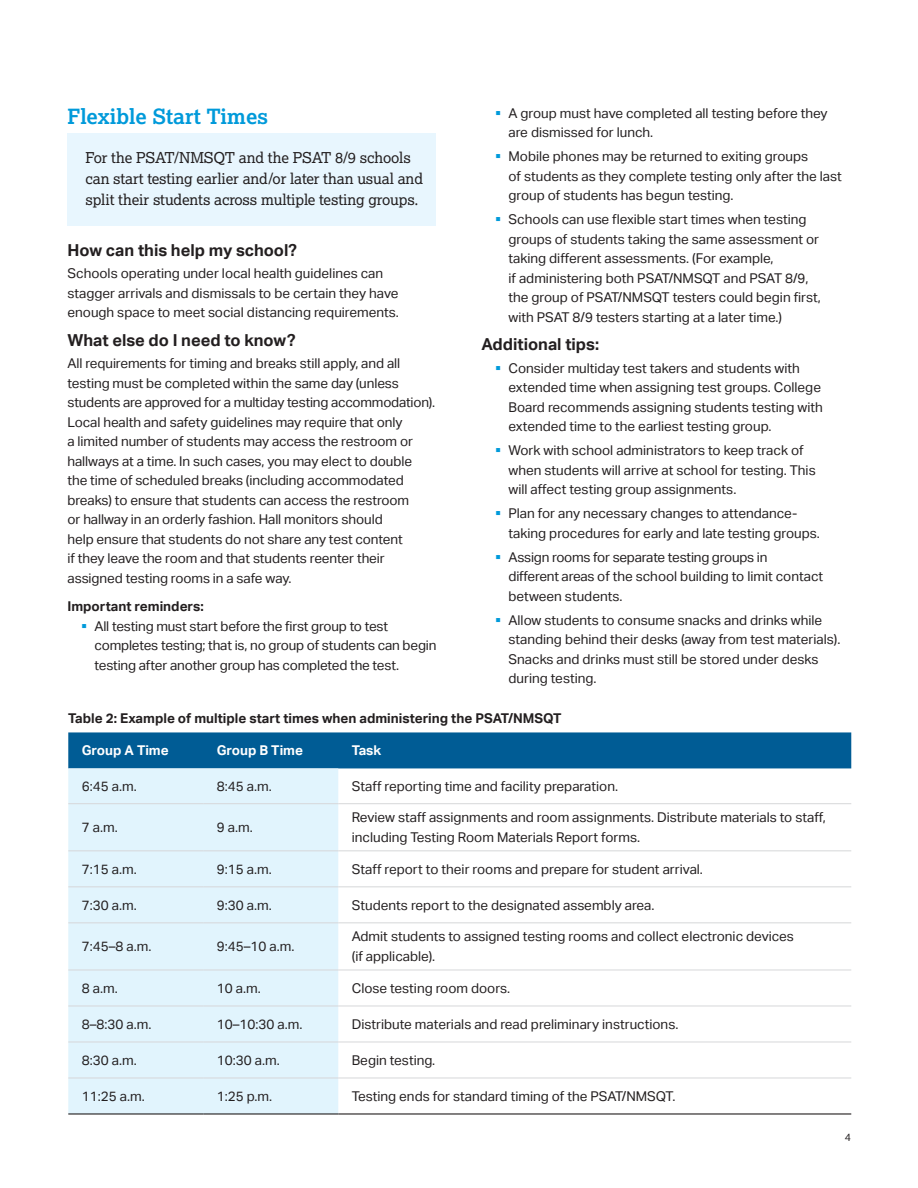
<style>
.page{position:relative;width:918px;height:1188px;background:#fff}
.page>*{position:absolute;margin:0;border:0;box-sizing:border-box;transform-origin:0 0}
.t1{font:700 21px "Lexia";color:#009ada}
.t2{font:700 16.5px "Aktiv Grotesk";color:#231f20}
.Intro_with_Backgroun{font:15px/21px "Lexia";letter-spacing:-.01em;color:#231f20}
.Text______9_13__Akt{font:13.5px/19.5px "Aktiv Grotesk";color:#231f20}
.Text______9_13__Akt-2{font:700 13.5px "Aktiv Grotesk";color:#231f20}
.Table_Body_Copy{font:13.5px "Aktiv Grotesk";color:#231f20}
.Head_4{font:700 13.5px "Aktiv Grotesk";color:#fff}
.Source___Caption{font:10.5px "Aktiv Grotesk";color:#231f20}
.s1{color:#009ada}
</style>
<div class="page">
<div style="left:68px;top:134px;width:368px;height:92px;background:#e8f6fe"></div>
<div style="left:68px;top:732px;width:783px;height:36px;background:#005c95"></div>
<div style="left:68px;top:768px;width:270px;height:345px;background:#e1f4fd"></div>
<hr style="left:338px;top:803px;width:513px;height:1px;background:#d6d7d9">
<hr style="left:338px;top:850px;width:513px;height:1px;background:#d6d7d9">
<hr style="left:338px;top:886px;width:513px;height:1px;background:#d6d7d9">
<hr style="left:338px;top:922px;width:513px;height:1px;background:#d6d7d9">
<hr style="left:338px;top:970px;width:513px;height:1px;background:#d6d7d9">
<hr style="left:338px;top:1006px;width:513px;height:1px;background:#d6d7d9">
<hr style="left:338px;top:1042px;width:513px;height:1px;background:#d6d7d9">
<hr style="left:338px;top:1078px;width:513px;height:1px;background:#d6d7d9">
<hr style="left:68px;top:1113px;width:135px;height:2px;background:#231f20">
<hr style="left:203px;top:1113px;width:135px;height:2px;background:#231f20">
<hr style="left:338px;top:1113px;width:513px;height:2px;background:#231f20">
<hr style="left:68px;top:803px;width:135px;height:1px;background:#d6d7d9">
<hr style="left:203px;top:803px;width:135px;height:1px;background:#d6d7d9">
<hr style="left:68px;top:850px;width:135px;height:1px;background:#d6d7d9">
<hr style="left:203px;top:850px;width:135px;height:1px;background:#d6d7d9">
<hr style="left:68px;top:886px;width:135px;height:1px;background:#d6d7d9">
<hr style="left:203px;top:886px;width:135px;height:1px;background:#d6d7d9">
<hr style="left:68px;top:922px;width:135px;height:1px;background:#d6d7d9">
<hr style="left:203px;top:922px;width:135px;height:1px;background:#d6d7d9">
<hr style="left:68px;top:970px;width:135px;height:1px;background:#d6d7d9">
<hr style="left:203px;top:970px;width:135px;height:1px;background:#d6d7d9">
<hr style="left:68px;top:1006px;width:135px;height:1px;background:#d6d7d9">
<hr style="left:203px;top:1006px;width:135px;height:1px;background:#d6d7d9">
<hr style="left:68px;top:1042px;width:135px;height:1px;background:#d6d7d9">
<hr style="left:203px;top:1042px;width:135px;height:1px;background:#d6d7d9">
<hr style="left:68px;top:1078px;width:135px;height:1px;background:#d6d7d9">
<hr style="left:203px;top:1078px;width:135px;height:1px;background:#d6d7d9">
<h2 class="t1" style="left:68px;top:103px;width:202px">Flexible Start Times</h2>
<p class="Intro_with_Backgroun" style="left:86px;top:147px;width:339px">For the PSAT/NMSQT and the PSAT 8/9 schools can start testing earlier and/or later than usual and split their students across multiple testing groups.</p>
<h3 class="t2" style="left:68px;top:241px;width:231px">How can this help my school?</h3>
<p class="Text______9_13__Akt" style="left:68px;top:264px;width:333px">Schools operating under local health guidelines can stagger arrivals and dismissals to be certain they have enough space to meet social distancing requirements.</p>
<h3 class="t2" style="left:68px;top:331px;width:230px">What else do I need to know?</h3>
<p class="Text______9_13__Akt" style="left:68px;top:354px;width:369px">All requirements for timing and breaks still apply, and all testing must be completed within the same day (unless students are approved for a multiday testing accommodation).<br>Local health and safety guidelines may require that only<br>a limited number of students may access the restroom or hallways at a time. In such cases, you may elect to double the time of scheduled breaks (including accommodated breaks) to ensure that students can access the restroom<br>or hallway in an orderly fashion. Hall monitors should<br>help ensure that students do not share any test content<br>if they leave the room and that students reenter their assigned testing rooms in a safe way.</p>
<h4 class="Text______9_13__Akt-2" style="left:68px;top:599px;width:138px">Important reminders:</h4>
<p class="Text______9_13__Akt" style="left:94px;top:617px;width:344px;text-indent:-14px"><span class="s1">▪</span> All testing must start before the first group to test completes testing; that is, no group of students can begin testing after another group has completed the test.</p>
<p class="Text______9_13__Akt" style="left:509px;top:103px;width:321px;text-indent:-14px"><span class="s1">▪</span> A group must have completed all testing before they are dismissed for lunch.</p>
<p class="Text______9_13__Akt" style="left:509px;top:147px;width:335px;text-indent:-14px"><span class="s1">▪</span> Mobile phones may be returned to exiting groups<br>of students as they complete testing only after the last group of students has begun testing.</p>
<p class="Text______9_13__Akt" style="left:509px;top:210px;width:314px;text-indent:-14px"><span class="s1">▪</span> Schools can use flexible start times when testing groups of students taking the same assessment or taking different assessments. (For example,<br>if administering both PSAT/NMSQT and PSAT 8/9, the group of PSAT/NMSQT testers could begin first, with PSAT 8/9 testers starting at a later time.)</p>
<h3 class="t2" style="left:482px;top:335px;width:119px">Additional tips:</h3>
<p class="Text______9_13__Akt" style="left:509px;top:358px;width:316px;text-indent:-14px"><span class="s1">▪</span> Consider multiday test takers and students with extended time when assigning test groups. College Board recommends assigning students testing with extended time to the earliest testing group.</p>
<p class="Text______9_13__Akt" style="left:509px;top:441px;width:309px;text-indent:-14px"><span class="s1">▪</span> Work with school administrators to keep track of when students will arrive at school for testing. This will affect testing group assignments.</p>
<p class="Text______9_13__Akt" style="left:509px;top:504px;width:313px;text-indent:-14px"><span class="s1">▪</span> Plan for any necessary changes to attendance&shy;taking procedures for early and late testing groups.</p>
<p class="Text______9_13__Akt" style="left:509px;top:547px;width:316px;text-indent:-14px"><span class="s1">▪</span> Assign rooms for separate testing groups in<br>different areas of the school building to limit contact between students.</p>
<p class="Text______9_13__Akt" style="left:509px;top:610px;width:333px;text-indent:-14px"><span class="s1">▪</span> Allow students to consume snacks and drinks while standing behind their desks (away from test materials).<br>Snacks and drinks must still be stored under desks during testing.</p>
<p class="Text______9_13__Akt-2" style="left:68px;top:710px;width:495px">Table 2: Example of multiple start times when administering the PSAT/NMSQT</p>
<p class="Head_4" style="left:82px;top:743px;width:88px">Group A Time</p>
<p class="Head_4" style="left:217px;top:743px;width:88px">Group B Time</p>
<p class="Head_4" style="left:352px;top:743px;width:31px">Task</p>
<p class="Table_Body_Copy" style="left:82px;top:778px;width:56px">6:45 a.m.</p>
<p class="Text______9_13__Akt" style="left:217px;top:776px;width:56px">8:45 a.m.</p>
<p class="Text______9_13__Akt" style="left:352px;top:776px;width:268px">Staff reporting time and facility preparation.</p>
<p class="Table_Body_Copy" style="left:82px;top:820px;width:37px">7 a.m.</p>
<p class="Text______9_13__Akt" style="left:217px;top:818px;width:37px">9 a.m.</p>
<p class="Text______9_13__Akt" style="left:352px;top:808px;width:475px">Review staff assignments and room assignments. Distribute materials to staff, including Testing Room Materials Report forms.</p>
<p class="Table_Body_Copy" style="left:82px;top:861px;width:56px">7:15 a.m.</p>
<p class="Text______9_13__Akt" style="left:217px;top:859px;width:56px">9:15 a.m.</p>
<p class="Text______9_13__Akt" style="left:352px;top:859px;width:353px">Staff report to their rooms and prepare for student arrival.</p>
<p class="Table_Body_Copy" style="left:82px;top:897px;width:56px">7:30 a.m.</p>
<p class="Text______9_13__Akt" style="left:217px;top:895px;width:56px">9:30 a.m.</p>
<p class="Text______9_13__Akt" style="left:352px;top:895px;width:304px">Students report to the designated assembly area.</p>
<p class="Table_Body_Copy" style="left:82px;top:939px;width:71px">7:45–8 a.m.</p>
<p class="Text______9_13__Akt" style="left:217px;top:937px;width:79px">9:45–10 a.m.</p>
<p class="Text______9_13__Akt" style="left:352px;top:927px;width:444px">Admit students to assigned testing rooms and collect electronic devices (if applicable).</p>
<p class="Table_Body_Copy" style="left:82px;top:980px;width:37px">8 a.m.</p>
<p class="Text______9_13__Akt" style="left:217px;top:978px;width:45px">10 a.m.</p>
<p class="Text______9_13__Akt" style="left:352px;top:978px;width:160px">Close testing room doors.</p>
<p class="Table_Body_Copy" style="left:82px;top:1016px;width:71px">8–8:30 a.m.</p>
<p class="Text______9_13__Akt" style="left:217px;top:1014px;width:87px">10–10:30 a.m.</p>
<p class="Text______9_13__Akt" style="left:352px;top:1014px;width:328px">Distribute materials and read preliminary instructions.</p>
<p class="Table_Body_Copy" style="left:82px;top:1052px;width:56px">8:30 a.m.</p>
<p class="Text______9_13__Akt" style="left:217px;top:1050px;width:64px">10:30 a.m.</p>
<p class="Text______9_13__Akt" style="left:352px;top:1050px;width:85px">Begin testing.</p>
<p class="Table_Body_Copy" style="left:82px;top:1088px;width:64px">11:25 a.m.</p>
<p class="Text______9_13__Akt" style="left:217px;top:1086px;width:57px">1:25 p.m.</p>
<p class="Text______9_13__Akt" style="left:352px;top:1086px;width:325px">Testing ends for standard timing of the PSAT/NMSQT.</p>
<p class="Source___Caption" style="left:845px;top:1131px;width:8px">4</p>
</div>
